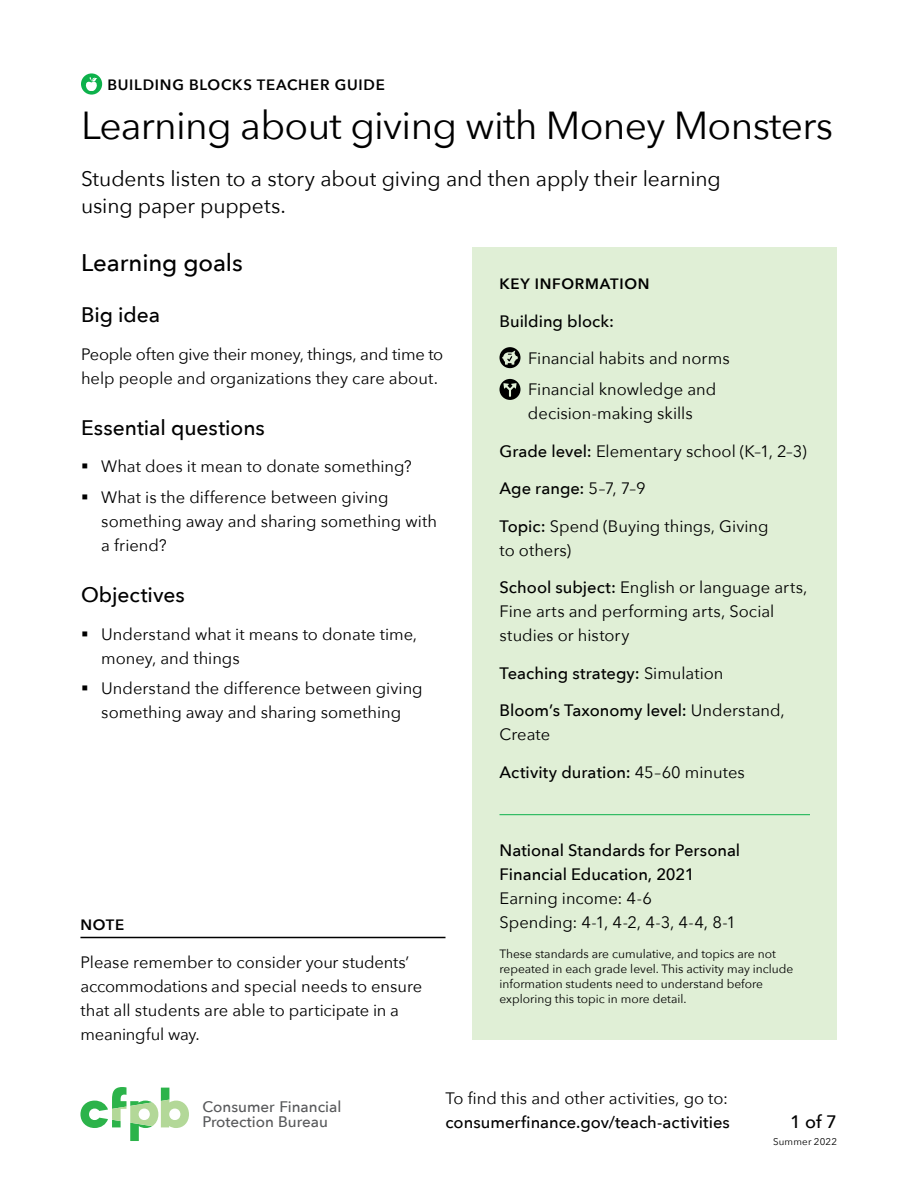
<style>
.page{position:relative;width:918px;height:1188px;background:#fff}
.page>*{position:absolute;margin:0;border:0;box-sizing:border-box;transform-origin:0 0}
.t1{font:39px "Avenir Next";letter-spacing:-.02em;color:#000}
.t2{font:500 24px "Avenir Next";letter-spacing:-.005em;color:#000}
.t3{font:21px/27px "Avenir Next";letter-spacing:-.005em;color:#000}
.t4{font:500 21px "Avenir Next";letter-spacing:-.005em;color:#000}
.t5{font:500 18px "Avenir Next";color:#000}
.t6{font:16.5px/24px "Avenir Next";color:#000}
.t7{font:500 16.5px/24px "Avenir Next";color:#000}
.t8{font:500 15.3px/15.5px "Avenir Next";color:#58595b}
.t9{font:600 15px "Avenir Next";letter-spacing:.05em;color:#000}
.t10{font:12px/15px "Avenir Next";color:#000}
.t11{font:9.75px "Avenir Next";letter-spacing:.02em;color:#000}
.s1{font-weight:500}
.s2{font-weight:400}
</style>
<div class="page">
<svg style="left:80px;top:1087px;width:109px;height:54px"></svg>
<svg style="left:81px;top:73px;width:21px;height:22px"></svg>
<svg style="left:85px;top:76px;width:13px;height:15px"></svg>
<div style="left:472px;top:247px;width:365px;height:793px;background:#e0efd6"></div>
<hr style="left:500px;top:814px;width:310px;height:1px;background:#0db14b">
<div style="left:500px;top:347px;width:20px;height:21px;background:#000;border-radius:50%"></div>
<svg style="left:502px;top:351px;width:16px;height:14px"></svg>
<svg style="left:500px;top:379px;width:20px;height:21px"></svg>
<hr style="left:80px;top:937px;width:366px;height:1px;background:#000">
<p class="t9" style="left:107px;top:72px;width:279px">BUILDING BLOCKS TEACHER GUIDE</p>
<h1 class="t1" style="left:81px;top:92px;width:754px">Learning about giving with Money Monsters</h1>
<p class="t3" style="left:81px;top:164px;width:641px">Students listen to a story about giving and then apply their learning using paper puppets.</p>
<h2 class="t2" style="left:81px;top:243px;width:163px">Learning goals</h2>
<p class="t4" style="left:81px;top:297px;width:81px">Big idea</p>
<p class="t6" style="left:81px;top:341px;width:364px">People often give their money, things, and time to help people and organizations they care about.</p>
<p class="t4" style="left:81px;top:410px;width:185px">Essential questions</p>
<p class="t6" style="left:81px;top:454px;width:332px">▪ What does it mean to donate something?</p>
<p class="t6" style="left:101px;top:485px;width:337px;text-indent:-20px">▪ What is the difference between giving something away and sharing something with a friend?</p>
<p class="t4" style="left:81px;top:577px;width:105px">Objectives</p>
<p class="t6" style="left:101px;top:621px;width:317px;text-indent:-20px">▪ Understand what it means to donate time, money, and things</p>
<p class="t6" style="left:81px;top:676px;width:343px;text-align:center">▪ Understand the difference between giving something away and sharing something</p>
<p class="t9" style="left:80px;top:912px;width:45px">NOTE</p>
<p class="t6" style="left:80px;top:949px;width:343px">Please remember to consider your students’ accommodations and special needs to ensure that all students are able to participate in a meaningful way.</p>
<p class="t9" style="left:500px;top:271px;width:152px">KEY INFORMATION</p>
<p class="t7" style="left:500px;top:309px;width:116px">Building block:</p>
<p class="t6" style="left:528px;top:343px;width:203px;line-height:30.8px">Financial habits and norms<br>Financial knowledge and</p>
<p class="t6" style="left:528px;top:401px;width:166px">decision-making skills</p>
<p class="t6" style="left:500px;top:438px;width:309px"><span class="s1">Grade level:</span> Elementary school (K–1, 2–3)</p>
<p class="t7" style="left:500px;top:476px;width:148px">Age range: <span class="s2">5–7, 7–9</span></p>
<p class="t6" style="left:500px;top:513px;width:271px"><span class="s1">Topic:</span> Spend (Buying things, Giving to others)</p>
<p class="t6" style="left:500px;top:575px;width:309px"><span class="s1">School subject:</span> English or language arts,<br>Fine arts and performing arts, Social studies or history</p>
<p class="t7" style="left:500px;top:660px;width:225px">Teaching strategy: <span class="s2">Simulation</span></p>
<p class="t7" style="left:500px;top:698px;width:287px">Bloom’s Taxonomy level: <span class="s2">Understand,<br>Create</span></p>
<p class="t7" style="left:500px;top:759px;width:247px">Activity duration: <span class="s2">45–60 minutes</span></p>
<p class="t7" style="left:499px;top:837px;width:242px">National Standards for Personal<br>Financial Education, 2021</p>
<p class="t6" style="left:499px;top:885px;width:238px">Earning income: 4-6<br>Spending: 4-1, 4-2, 4-3, 4-4, 8-1</p>
<p class="t10" style="left:500px;top:945px;width:295px">These standards are cumulative, and topics are not repeated in each grade level. This activity may include information students need to understand before exploring this topic in more detail.</p>
<p class="t8" style="left:203px;top:1098px;width:140px">Consumer Financial<br>Protection Bureau</p>
<p class="t6" style="left:446px;top:1085px;width:284px">To find this and other activities, go to:</p>
<p class="t7" style="left:446px;top:1109px;width:286px">consumerfinance.gov/teach-activities</p>
<p class="t5" style="left:790px;top:1106px;width:48px">1 of 7</p>
<p class="t11" style="left:773px;top:1133px;width:65px">Summer 2022</p>
</div>
